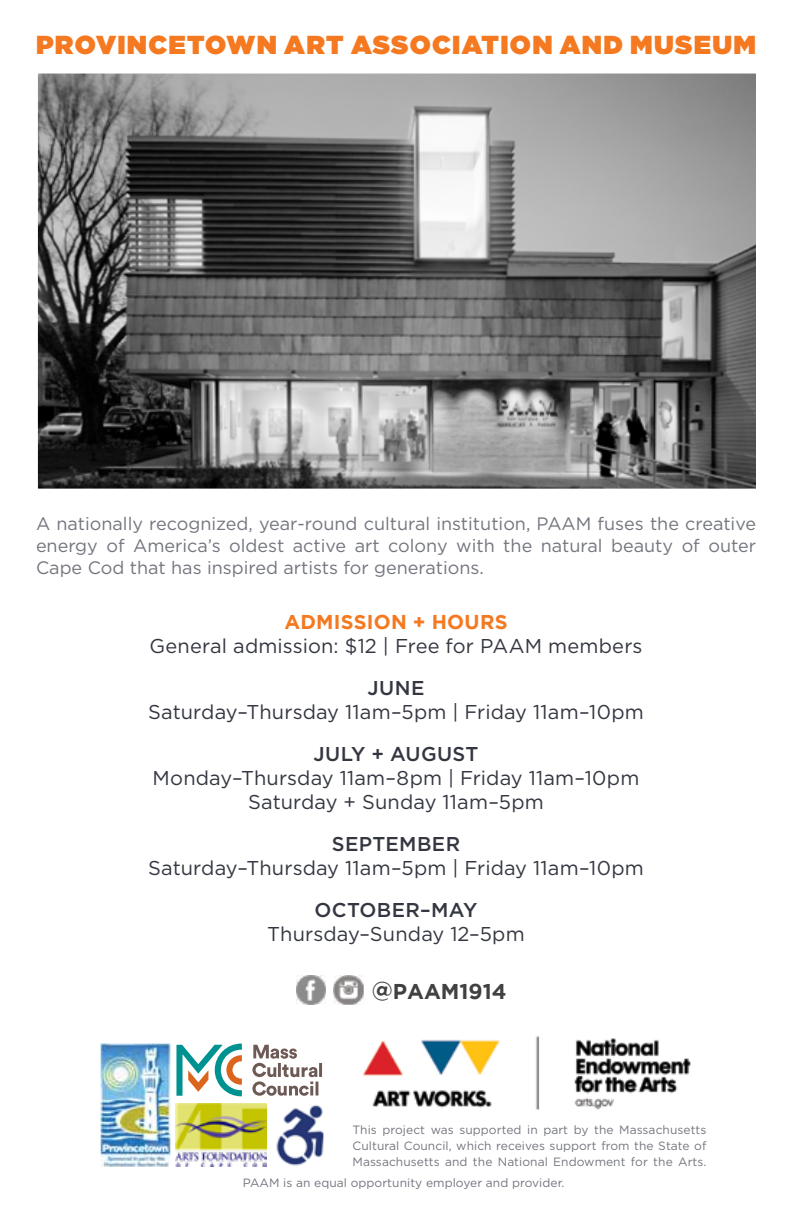
<style>
.page{position:relative;width:792px;height:1224px;background:#fff}
.page>*{position:absolute;margin:0;border:0;box-sizing:border-box;transform-origin:0 0}
.t1{font:900 26px "Gotham";letter-spacing:.05em;color:#f47920}
.t2{font:700 21.4px "Gotham";color:#414042}
.t3{font:20px/24px "Gotham";letter-spacing:.01em;color:#343741;text-align:center}
.t4{font:500 20px "Gotham";letter-spacing:.02em;color:#343741}
.t5{font:700 20px "Gotham";letter-spacing:.015em;color:#f47920}
.t6{font:18px/22px "Gotham";color:#74767f;text-align:justify}
.t7{font:12px/16px "Gotham";letter-spacing:.005em;color:#74767f;text-align:justify}
</style>
<div class="page">
<img style="left:38px;top:74px;width:718px;height:415px">
<img style="left:296px;top:975px;width:30px;height:30px">
<img style="left:334px;top:975px;width:30px;height:30px">
<img style="left:363px;top:1035px;width:328px;height:75px">
<img style="left:176px;top:1104px;width:90px;height:63px">
<img style="left:276px;top:1105px;width:47px;height:61px">
<svg style="left:252px;top:1045px;width:70px;height:51px"></svg>
<svg style="left:176px;top:1044px;width:66px;height:52px"></svg>
<img style="left:101px;top:1044px;width:69px;height:123px">
<h1 class="t1" style="left:36px;top:26px;width:721px">PROVINCETOWN ART ASSOCIATION AND MUSEUM</h1>
<p class="t6" style="left:36px;top:512px;width:722px">A nationally recognized, year-round cultural institution, PAAM fuses the creative energy of America’s oldest active art colony with the natural beauty of outer Cape Cod that has inspired artists for generations.</p>
<p class="t5" style="left:284px;top:610px;width:225px">ADMISSION + HOURS</p>
<p class="t3" style="left:149px;top:633px;width:495px">General admission: $12 | Free for PAAM members</p>
<p class="t4" style="left:368px;top:675px;width:58px">JUNE</p>
<p class="t3" style="left:148px;top:699px;width:497px">Saturday–Thursday 11am–5pm | Friday 11am–10pm</p>
<p class="t4" style="left:314px;top:741px;width:166px">JULY + AUGUST</p>
<p class="t3" style="left:153px;top:765px;width:488px">Monday–Thursday 11am–8pm | Friday 11am–10pm<br>Saturday + Sunday 11am–5pm</p>
<p class="t4" style="left:332px;top:831px;width:130px">SEPTEMBER</p>
<p class="t3" style="left:148px;top:855px;width:497px">Saturday–Thursday 11am–5pm | Friday 11am–10pm</p>
<p class="t4" style="left:315px;top:897px;width:164px">OCTOBER–MAY</p>
<p class="t3" style="left:267px;top:921px;width:259px">Thursday–Sunday 12–5pm</p>
<p class="t2" style="left:372px;top:979px;width:136px">@PAAM1914</p>
<p class="t7" style="left:353px;top:1122px;width:355px">This project was supported in part by the Massachusetts Cultural Council, which receives support from the State of Massachusetts and the National Endowment for the Arts.</p>
<p class="t7" style="left:243px;top:1174px;width:323px">PAAM is an equal opportunity employer and provider.</p>
</div>
